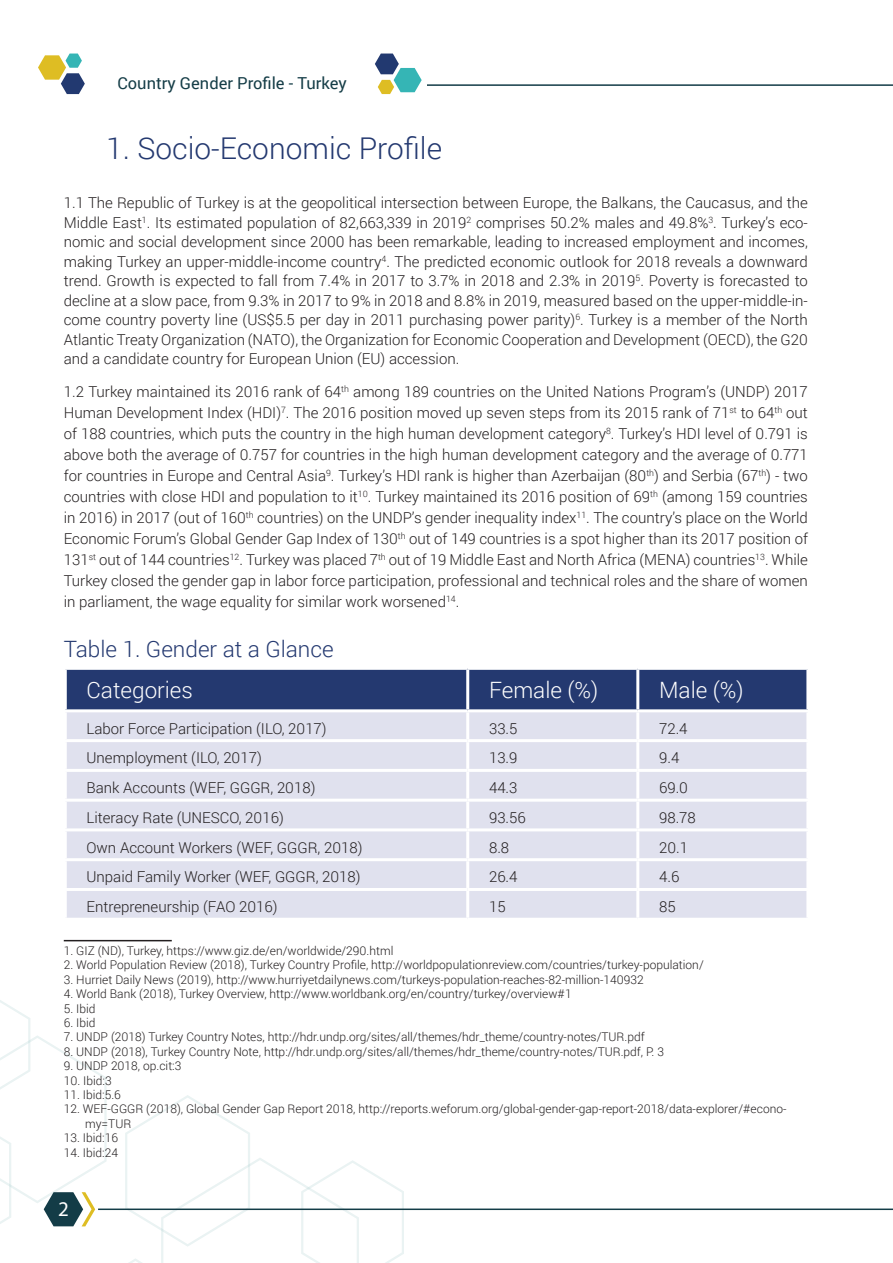
<style>
.page{position:relative;width:893px;height:1263px;background:#fff}
.page>*{position:absolute;margin:0;border:0;box-sizing:border-box;transform-origin:0 0}
.t1{font:300 30px "Roboto";color:#243970}
.t2{font:300 22.5px "Roboto";color:#fff}
.t3{font:300 22.5px "Roboto";color:#243970}
.t4{font:21px "Myriad Pro";color:#fff}
.t5{font:16.5px "Roboto";color:#153d47}
.t6{font:300 15px/21px "Roboto";color:#231f20;text-align:justify}
.t7{font:300 12px/14.4px "Roboto";color:#231f20}
</style>
<div class="page">
<svg style="left:0;top:1000px;width:404px;height:263px"></svg>
<hr style="left:427px;top:84px;width:466px;height:2px;background:#133c47">
<hr style="left:98px;top:1208px;width:795px;height:2px;background:#133c47">
<svg style="left:375px;top:54px;width:47px;height:40px"></svg>
<svg style="left:38px;top:54px;width:47px;height:40px"></svg>
<div style="left:67px;top:670px;width:739px;height:39px;background:#243970"></div>
<div style="left:67px;top:712px;width:739px;height:206px;background:#e0e1ee"></div>
<hr style="left:466px;top:712px;width:3px;height:27px;background:#fff">
<hr style="left:636px;top:712px;width:3px;height:27px;background:#fff">
<hr style="left:466px;top:742px;width:3px;height:27px;background:#fff">
<hr style="left:636px;top:742px;width:3px;height:27px;background:#fff">
<hr style="left:466px;top:772px;width:3px;height:27px;background:#fff">
<hr style="left:636px;top:772px;width:3px;height:27px;background:#fff">
<hr style="left:466px;top:802px;width:3px;height:26px;background:#fff">
<hr style="left:636px;top:802px;width:3px;height:26px;background:#fff">
<hr style="left:466px;top:831px;width:3px;height:27px;background:#fff">
<hr style="left:636px;top:831px;width:3px;height:27px;background:#fff">
<hr style="left:466px;top:861px;width:3px;height:27px;background:#fff">
<hr style="left:636px;top:861px;width:3px;height:27px;background:#fff">
<hr style="left:466px;top:891px;width:3px;height:27px;background:#fff">
<hr style="left:636px;top:891px;width:3px;height:27px;background:#fff">
<hr style="left:64px;top:739px;width:404px;height:3px;background:#fff">
<hr style="left:468px;top:739px;width:170px;height:3px;background:#fff">
<hr style="left:638px;top:739px;width:171px;height:3px;background:#fff">
<hr style="left:64px;top:769px;width:404px;height:3px;background:#fff">
<hr style="left:468px;top:769px;width:170px;height:3px;background:#fff">
<hr style="left:638px;top:769px;width:171px;height:3px;background:#fff">
<hr style="left:64px;top:799px;width:404px;height:3px;background:#fff">
<hr style="left:468px;top:799px;width:170px;height:3px;background:#fff">
<hr style="left:638px;top:799px;width:171px;height:3px;background:#fff">
<hr style="left:64px;top:828px;width:404px;height:3px;background:#fff">
<hr style="left:468px;top:828px;width:170px;height:3px;background:#fff">
<hr style="left:638px;top:828px;width:171px;height:3px;background:#fff">
<hr style="left:64px;top:858px;width:404px;height:3px;background:#fff">
<hr style="left:468px;top:858px;width:170px;height:3px;background:#fff">
<hr style="left:638px;top:858px;width:171px;height:3px;background:#fff">
<hr style="left:64px;top:888px;width:404px;height:3px;background:#fff">
<hr style="left:468px;top:888px;width:170px;height:3px;background:#fff">
<hr style="left:638px;top:888px;width:171px;height:3px;background:#fff">
<hr style="left:466px;top:670px;width:3px;height:39px;background:#fff">
<hr style="left:636px;top:670px;width:3px;height:39px;background:#fff">
<hr style="left:64px;top:940px;width:108px;height:1px;background:#231f20">
<p class="t5" style="left:117px;top:71px;width:231px">Country Gender Profile - Turkey</p>
<p class="t1" style="left:106px;top:128px;width:337px">1. Socio-Economic Profile</p>
<p class="t6" style="left:64px;top:192px;width:746px;line-height:19.5px">1.1 The Republic of Turkey is at the geopolitical intersection between Europe, the Balkans, the Caucasus, and the Middle East<sup>1</sup>. Its estimated population of 82,663,339 in 2019<sup>2</sup> comprises 50.2% males and 49.8%<sup>3</sup>. Turkey’s eco&shy;nomic and social development since 2000 has been remarkable, leading to increased employment and incomes, making Turkey an upper-middle-income country<sup>4</sup>. The predicted economic outlook for 2018 reveals a downward trend. Growth is expected to fall from 7.4% in 2017 to 3.7% in 2018 and 2.3% in 2019<sup>5</sup>. Poverty is forecasted to decline at a slow pace, from 9.3% in 2017 to 9% in 2018 and 8.8% in 2019, measured based on the upper-middle-in&shy;come country poverty line (US$5.5 per day in 2011 purchasing power parity)<sup>6</sup>. Turkey is a member of the North Atlantic Treaty Organization (NATO), the Organization for Economic Cooperation and Development (OECD), the G20 and a candidate country for European Union (EU) accession.</p>
<p class="t6" style="left:64px;top:381px;width:746px">1.2 Turkey maintained its 2016 rank of 64<sup>th</sup> among 189 countries on the United Nations Program’s (UNDP) 2017<br>Human Development Index (HDI)<sup>7</sup>. The 2016 position moved up seven steps from its 2015 rank of 71<sup>st</sup> to 64<sup>th</sup> out of 188 countries, which puts the country in the high human development category<sup>8</sup>. Turkey’s HDI level of 0.791 is above both the average of 0.757 for countries in the high human development category and the average of 0.771 for countries in Europe and Central Asia<sup>9</sup>. Turkey’s HDI rank is higher than Azerbaijan (80<sup>th</sup>) and Serbia (67<sup>th</sup>) - two countries with close HDI and population to it<sup>10</sup>. Turkey maintained its 2016 position of 69<sup>th</sup> (among 159 countries in 2016) in 2017 (out of 160<sup>th</sup> countries) on the UNDP’s gender inequality index<sup>11</sup>. The country’s place on the World Economic Forum’s Global Gender Gap Index of 130<sup>th</sup> out of 149 countries is a spot higher than its 2017 position of 131<sup>st</sup> out of 144 countries<sup>12</sup>. Turkey was placed 7<sup>th</sup> out of 19 Middle East and North Africa (MENA) countries<sup>13</sup>. While Turkey closed the gender gap in labor force participation, professional and technical roles and the share of women in parliament, the wage equality for similar work worsened<sup>14</sup>.</p>
<p class="t3" style="left:64px;top:633px;width:271px">Table 1. Gender at a Glance</p>
<p class="t2" style="left:87px;top:675px;width:108px">Categories</p>
<p class="t2" style="left:489px;top:675px;width:111px">Female (%)</p>
<p class="t2" style="left:659px;top:675px;width:86px">Male (%)</p>
<p class="t6" style="left:87px;top:717px;width:242px">Labor Force Participation (ILO, 2017)</p>
<p class="t6" style="left:489px;top:717px;width:30px">33.5</p>
<p class="t6" style="left:659px;top:717px;width:30px">72.4</p>
<p class="t6" style="left:87px;top:747px;width:177px">Unemployment (ILO, 2017)</p>
<p class="t6" style="left:489px;top:747px;width:30px">13.9</p>
<p class="t6" style="left:659px;top:747px;width:22px">9.4</p>
<p class="t6" style="left:87px;top:777px;width:230px">Bank Accounts (WEF, GGGR, 2018)</p>
<p class="t6" style="left:489px;top:777px;width:30px">44.3</p>
<p class="t6" style="left:659px;top:777px;width:30px">69.0</p>
<p class="t6" style="left:87px;top:806px;width:199px">Literacy Rate (UNESCO, 2016)</p>
<p class="t6" style="left:489px;top:806px;width:38px">93.56</p>
<p class="t6" style="left:659px;top:806px;width:38px">98.78</p>
<p class="t6" style="left:87px;top:836px;width:277px">Own Account Workers (WEF, GGGR, 2018)</p>
<p class="t6" style="left:489px;top:836px;width:22px">8.8</p>
<p class="t6" style="left:659px;top:836px;width:30px">20.1</p>
<p class="t6" style="left:87px;top:866px;width:276px">Unpaid Family Worker (WEF, GGGR, 2018)</p>
<p class="t6" style="left:489px;top:866px;width:30px">26.4</p>
<p class="t6" style="left:659px;top:866px;width:22px">4.6</p>
<p class="t6" style="left:87px;top:896px;width:193px">Entrepreneurship (FAO 2016)</p>
<p class="t6" style="left:489px;top:896px;width:18px">15</p>
<p class="t6" style="left:659px;top:896px;width:18px">85</p>
<p class="t7" style="left:64px;top:943px;width:331px">1. GIZ (ND), Turkey, https://www.giz.de/en/worldwide/290.html</p>
<p class="t7" style="left:64px;top:957px;width:641px">2. World Population Review (2018), Turkey Country Profile, http://worldpopulationreview.com/countries/turkey-population/</p>
<p class="t7" style="left:64px;top:972px;width:581px">3. Hurriet Daily News (2019), http://www.hurriyetdailynews.com/turkeys-population-reaches-82-million-140932</p>
<p class="t7" style="left:64px;top:986px;width:509px">4. World Bank (2018), Turkey Overview, http://www.worldbank.org/en/country/turkey/overview#1</p>
<p class="t7" style="left:64px;top:1001px;width:33px">5. Ibid</p>
<p class="t7" style="left:64px;top:1015px;width:33px">6. Ibid</p>
<p class="t7" style="left:64px;top:1029px;width:582px">7. UNDP (2018) Turkey Country Notes, http://hdr.undp.org/sites/all/themes/hdr_theme/country-notes/TUR.pdf</p>
<p class="t7" style="left:64px;top:1044px;width:602px">8. UNDP (2018), Turkey Country Note, http://hdr.undp.org/sites/all/themes/hdr_theme/country-notes/TUR.pdf, P. 3</p>
<p class="t7" style="left:64px;top:1058px;width:119px">9. UNDP 2018, op.cit:3</p>
<p class="t7" style="left:64px;top:1073px;width:49px">10. Ibid:3</p>
<p class="t7" style="left:64px;top:1087px;width:59px">11. Ibid:5.6</p>
<p class="t7" style="left:85px;top:1101px;width:703px;text-indent:-21px">12. WEF-GGGR (2018), Global Gender Gap Report 2018, http://reports.weforum.org/global-gender-gap-report-2018/data-explorer/#econo&shy;my=TUR</p>
<p class="t7" style="left:64px;top:1130px;width:56px">13. Ibid:16</p>
<p class="t7" style="left:64px;top:1145px;width:56px">14. Ibid:24</p>
<h3 class="t4" style="left:58px;top:1197px;width:12px">2</h3>
</div>
